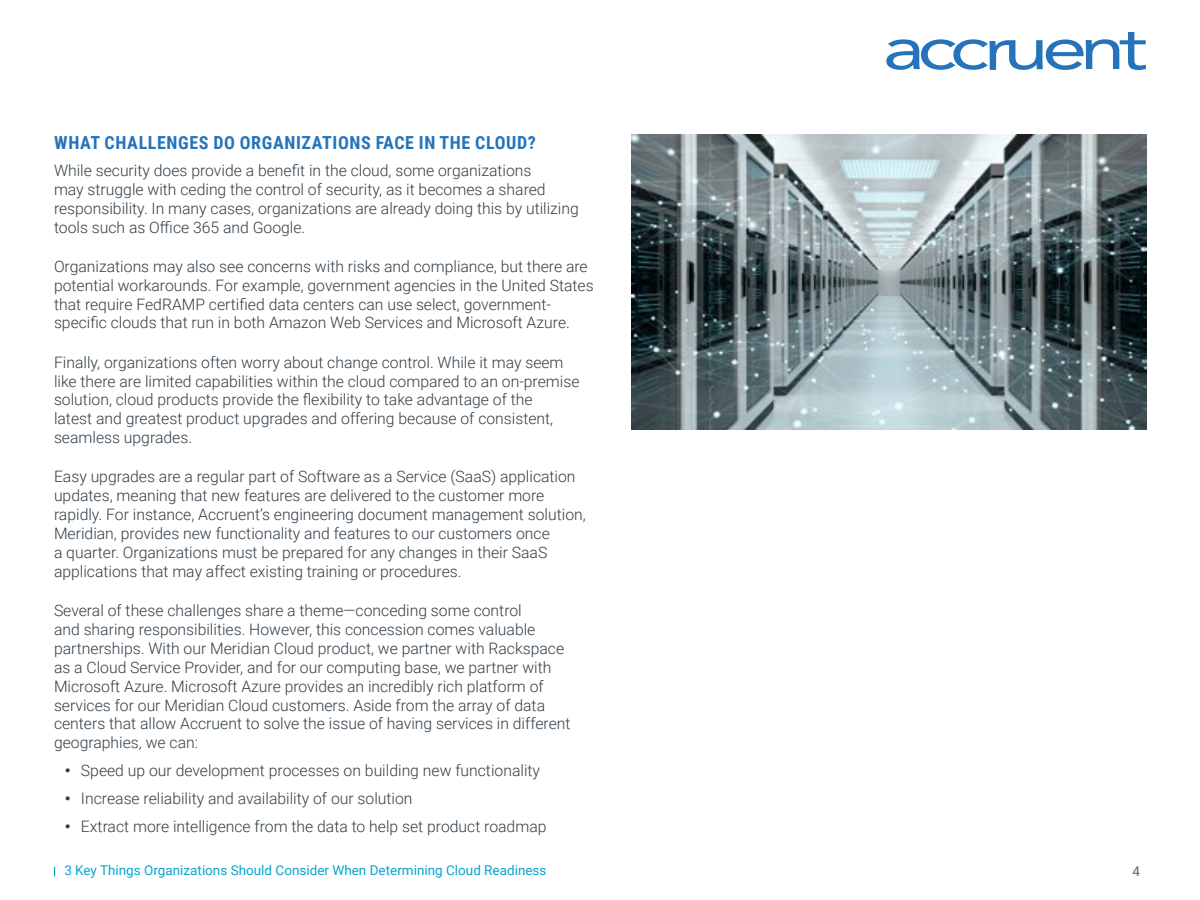
<style>
.page{position:relative;width:1200px;height:900px;background:#fff}
.page>*{position:absolute;margin:0;border:0;box-sizing:border-box;transform-origin:0 0}
.t1{font:700 18px "Roboto Condensed";letter-spacing:.035em;color:#2574bb}
.t2{font:300 15.75px/18.9px "Roboto";color:#313e48}
.t3{font:13.5px "Roboto";color:#05a6ce}
.t4{font:13.5px "Roboto";color:#636466}
.s1{font-weight:900}
</style>
<div class="page">
<svg style="left:886px;top:32px;width:260px;height:38px"></svg>
<img style="left:632px;top:135px;width:514px;height:294px">
<p class="t1" style="left:54px;top:129px;width:483px">WHAT CHALLENGES DO ORGANIZATIONS FACE IN THE CLOUD?</p>
<p class="t2" style="left:54px;top:160px;width:526px">While security does provide a benefit in the cloud, some organizations<br>may struggle with ceding the control of security, as it becomes a shared responsibility. In many cases, organizations are already doing this by utilizing tools such as Office 365 and Google.</p>
<p class="t2" style="left:54px;top:256px;width:541px">Organizations may also see concerns with risks and compliance, but there are potential workarounds. For example, government agencies in the United States that require FedRAMP certified data centers can use select, government&shy;specific clouds that run in both Amazon Web Services and Microsoft Azure.</p>
<p class="t2" style="left:54px;top:352px;width:527px">Finally, organizations often worry about change control. While it may seem like there are limited capabilities within the cloud compared to an on-premise solution, cloud products provide the flexibility to take advantage of the<br>latest and greatest product upgrades and offering because of consistent, seamless upgrades.</p>
<p class="t2" style="left:54px;top:467px;width:533px">Easy upgrades are a regular part of Software as a Service (SaaS) application updates, meaning that new features are delivered to the customer more rapidly. For instance, Accruent’s engineering document management solution, Meridian, provides new functionality and features to our customers once<br>a quarter. Organizations must be prepared for any changes in their SaaS applications that may affect existing training or procedures.</p>
<p class="t2" style="left:54px;top:600px;width:518px">Several of these challenges share a theme—conceding some control<br>and sharing responsibilities. However, this concession comes valuable partnerships. With our Meridian Cloud product, we partner with Rackspace as a Cloud Service Provider, and for our computing base, we partner with Microsoft Azure. Microsoft Azure provides an incredibly rich platform of services for our Meridian Cloud customers. Aside from the array of data centers that allow Accruent to solve the issue of having services in different geographies, we can:</p>
<p class="t2" style="left:65px;top:760px;width:477px"><span class="s1">•</span> Speed up our development processes on building new functionality</p>
<p class="t2" style="left:65px;top:788px;width:349px"><span class="s1">•</span> Increase reliability and availability of our solution</p>
<p class="t2" style="left:65px;top:816px;width:483px"><span class="s1">•</span> Extract more intelligence from the data to help set product roadmap</p>
<p class="t3" style="left:64px;top:861px;width:484px">3 Key Things Organizations Should Consider When Determining Cloud Readiness</p>
<p class="t4" style="left:1133px;top:862px;width:9px">4</p>
</div>
